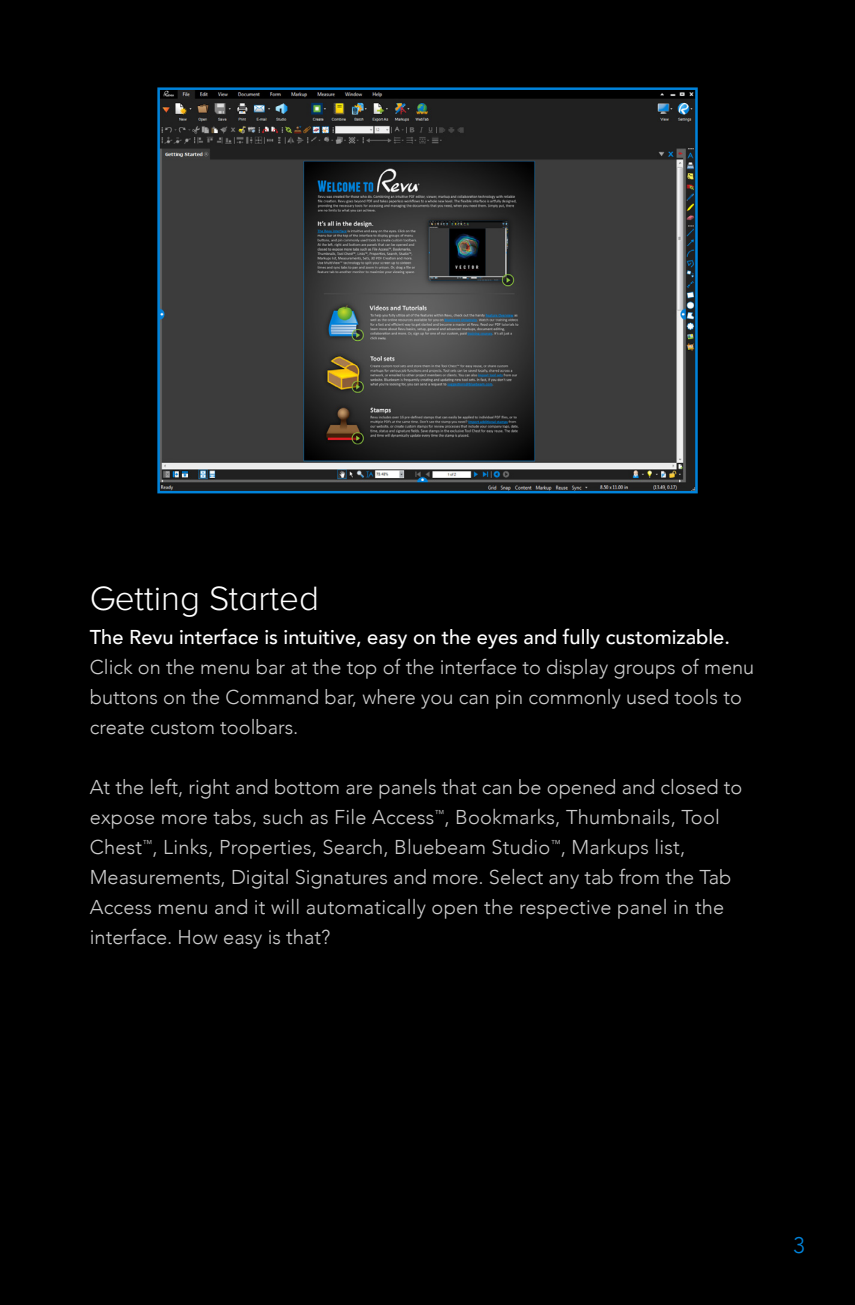
<style>
.page{position:relative;width:855px;height:1305px;background:#000}
.page>*{position:absolute;margin:0;border:0;box-sizing:border-box;transform-origin:0 0}
.t1{font:300 35px "Proxima Nova A";color:#fff}
.t2{font:300 22.5px "Avenir";color:#0083db}
.t3{font:300 20px/30px "Avenir";color:#ccc}
.t4{font:500 20px "Avenir";color:#fff}
</style>
<div class="page">
<img style="left:160px;top:90px;width:535px;height:400px">
<div style="left:157px;top:87px;width:541px;height:406px;border:2px solid #0083db"></div>
<h1 class="t1" style="left:90px;top:579px;width:231px">Getting Started</h1>
<p class="t4" style="left:90px;top:620px;width:642px">The Revu interface is intuitive, easy on the eyes and fully customizable.</p>
<p class="t3" style="left:90px;top:652px;width:666px">Click on the menu bar at the top of the interface to display groups of menu buttons on the Command bar, where you can pin commonly used tools to create custom toolbars.</p>
<p class="t3" style="left:90px;top:772px;width:654px">At the left, right and bottom are panels that can be opened and closed to expose more tabs, such as File Access<sup>™</sup>, Bookmarks, Thumbnails, Tool Chest<sup>™</sup>, Links, Properties, Search, Bluebeam Studio<sup>™</sup>, Markups list, Measurements, Digital Signatures and more. Select any tab from the Tab Access menu and it will automatically open the respective panel in the interface. How easy is that?</p>
<p class="t2" style="left:793px;top:1232px;width:13px">3</p>
</div>
